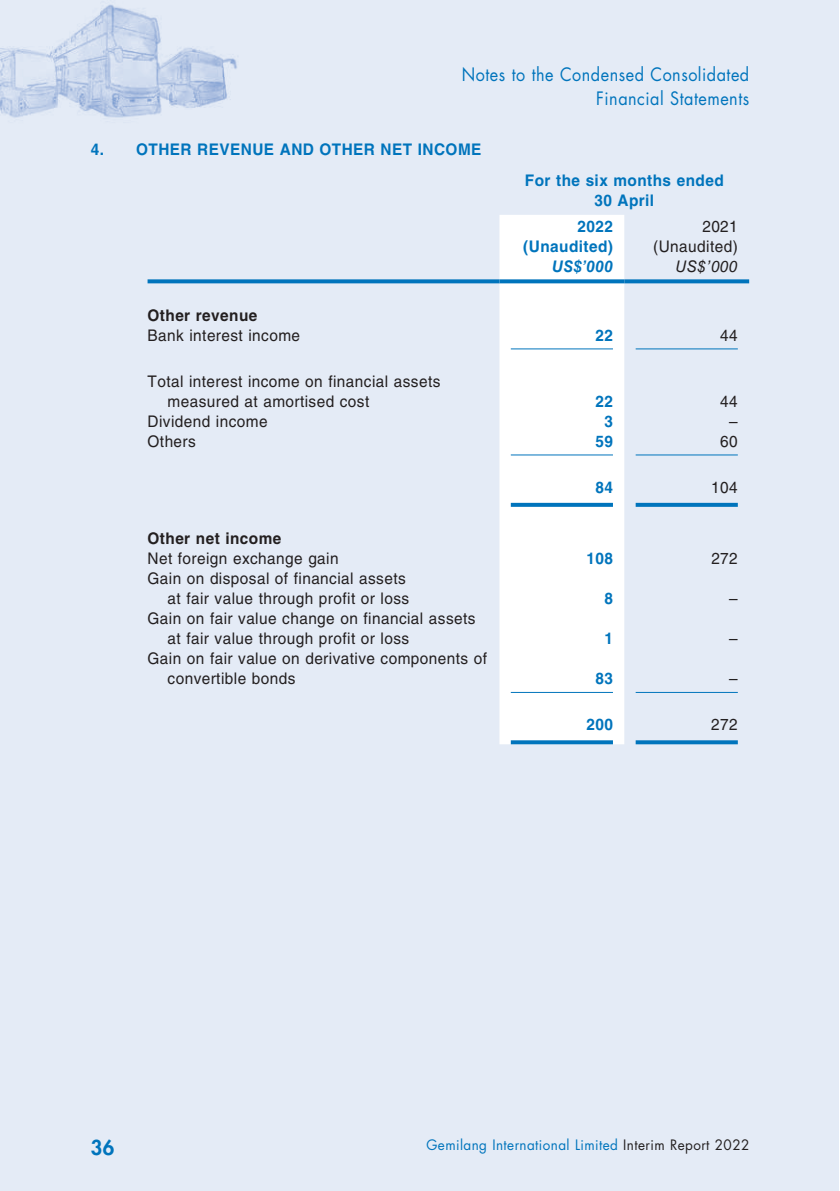
<style>
.page{position:relative;width:840px;height:1191px;background:#fff}
.page>*{position:absolute;margin:0;border:0;box-sizing:border-box;transform-origin:0 0}
.t1{font:800 20px "Futura Std";color:#0074bc}
.t2{font:18px/24px "Futura Std";letter-spacing:.03em;color:#0074bc;text-align:right;scale:.9 1}
.t3{font:16px/20px "Helvetica LT Std";letter-spacing:.03em;color:#231f20;scale:.96 1}
.t4{font:700 16px/20px "Helvetica LT Std";letter-spacing:.03em;color:#0074bc;text-align:center;scale:.96 1}
.t5{font:700 16px "Helvetica LT Std";letter-spacing:.03em;color:#231f20;scale:.96 1}
.t6{font:italic 700 16px "Helvetica LT Std";color:#0074bc;scale:.96 1}
.t7{font:italic 16px "Helvetica LT Std";color:#231f20;scale:.96 1}
.t8{font:14px "Futura Std";letter-spacing:.03em;color:#0074bc;scale:.96 1}
.s1{color:#231f20}
</style>
<div class="page">
<div style="left:0;top:0;width:838px;height:1191px;background:#e4ebf6"></div>
<div style="left:499px;top:215px;width:125px;height:529px;background:#fff"></div>
<svg style="left:147px;top:279px;width:352px;height:4px"></svg>
<svg style="left:499px;top:279px;width:125px;height:4px"></svg>
<svg style="left:624px;top:279px;width:124px;height:4px"></svg>
<hr style="left:510px;top:348px;width:102px;height:1px;background:#0074bc">
<hr style="left:635px;top:348px;width:102px;height:1px;background:#0074bc">
<hr style="left:510px;top:454px;width:102px;height:1px;background:#0074bc">
<hr style="left:635px;top:454px;width:102px;height:1px;background:#0074bc">
<svg style="left:510px;top:503px;width:102px;height:4px"></svg>
<svg style="left:635px;top:503px;width:102px;height:4px"></svg>
<hr style="left:510px;top:692px;width:102px;height:1px;background:#0074bc">
<hr style="left:635px;top:692px;width:102px;height:1px;background:#0074bc">
<svg style="left:510px;top:740px;width:102px;height:4px"></svg>
<svg style="left:635px;top:740px;width:102px;height:4px"></svg>
<p class="t2" style="left:461px;top:63px;width:321px">Notes to the Condensed Consolidated<br>Financial Statements</p>
<p class="t4" style="left:91px;top:139px;width:408px">4. OTHER REVENUE AND OTHER NET INCOME</p>
<p class="t4" style="left:524px;top:170px;width:208px">For the six months ended<br>30 April</p>
<p class="t4" style="left:577px;top:216px;width:38px">2022</p>
<p class="t3" style="left:702px;top:216px;width:38px">2021</p>
<p class="t4" style="left:523px;top:236px;width:95px">(Unaudited)</p>
<p class="t3" style="left:653px;top:236px;width:90px">(Unaudited)</p>
<p class="t6" style="left:552px;top:257px;width:65px">US$’000</p>
<p class="t7" style="left:675px;top:257px;width:66px">US$’000</p>
<p class="t5" style="left:147px;top:305px;width:116px">Other revenue</p>
<p class="t3" style="left:147px;top:325px;width:160px">Bank interest income</p>
<p class="t4" style="left:595px;top:325px;width:20px">22</p>
<p class="t3" style="left:720px;top:325px;width:20px">44</p>
<p class="t3" style="left:167px;top:371px;width:285px;text-indent:-20px">Total interest income on financial assets measured at amortised cost</p>
<p class="t4" style="left:595px;top:391px;width:20px">22</p>
<p class="t3" style="left:720px;top:391px;width:20px">44</p>
<p class="t3" style="left:147px;top:411px;width:126px">Dividend income</p>
<p class="t4" style="left:604px;top:411px;width:10px">3</p>
<p class="t3" style="left:728px;top:411px;width:10px">–</p>
<p class="t3" style="left:147px;top:431px;width:52px">Others</p>
<p class="t4" style="left:595px;top:431px;width:20px">59</p>
<p class="t3" style="left:720px;top:431px;width:20px">60</p>
<p class="t4" style="left:595px;top:477px;width:20px">84</p>
<p class="t3" style="left:711px;top:477px;width:29px">104</p>
<p class="t5" style="left:147px;top:529px;width:141px">Other net income</p>
<p class="t3" style="left:147px;top:548px;width:200px">Net foreign exchange gain</p>
<p class="t4" style="left:586px;top:548px;width:29px">108</p>
<p class="t3" style="left:711px;top:548px;width:29px">272</p>
<p class="t3" style="left:147px;top:568px;width:274px;text-align:right">Gain on disposal of financial assets at fair value through profit or loss</p>
<p class="t4" style="left:604px;top:588px;width:10px">8</p>
<p class="t3" style="left:728px;top:588px;width:10px">–</p>
<p class="t3" style="left:167px;top:608px;width:322px;text-indent:-20px">Gain on fair value change on financial assets at fair value through profit or loss</p>
<p class="t3" style="left:167px;top:648px;width:334px;text-indent:-20px">Gain on fair value on derivative components of convertible bonds</p>
<p class="t4" style="left:604px;top:628px;width:10px">1</p>
<p class="t3" style="left:728px;top:628px;width:10px">–</p>
<p class="t4" style="left:595px;top:668px;width:20px">83</p>
<p class="t3" style="left:728px;top:668px;width:10px">–</p>
<p class="t4" style="left:586px;top:714px;width:29px">200</p>
<p class="t3" style="left:711px;top:714px;width:29px">272</p>
<p class="t1" style="left:91px;top:1134px;width:25px">36</p>
<p class="t8" style="left:426px;top:1135px;width:337px">Gemilang International Limited <span class="s1">Interim Report 2022</span></p>
</div>
